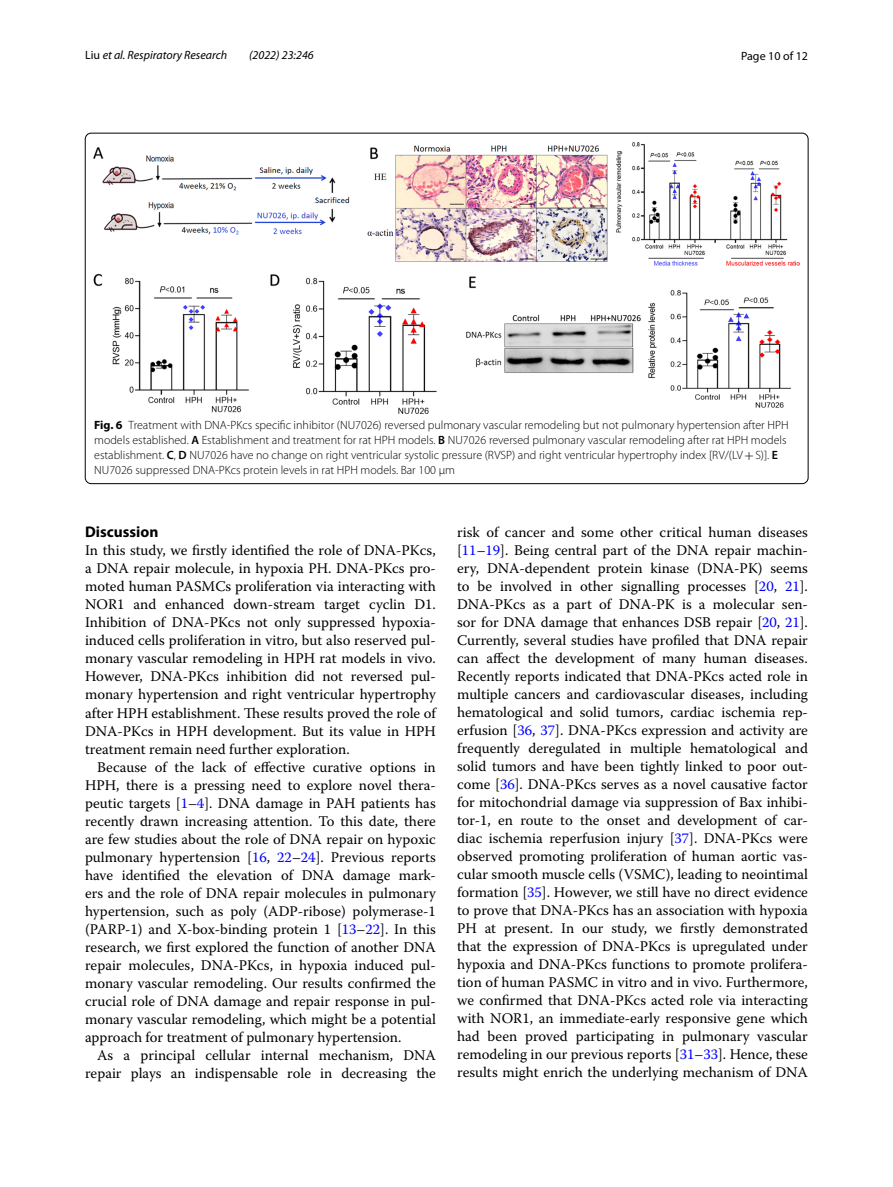
<style>
.page{position:relative;width:893px;height:1187px;background:#fff}
.page>*{position:absolute;margin:0;border:0;box-sizing:border-box;transform-origin:0 0}
.t1{font:700 15.45px "Myriad Pro";color:#000}
.t2{font:14.7px/18px "Warnock Pro";color:#000;text-align:justify}
.t3{font:300 12px/15px "Myriad Pro";color:#000}
.t4{font:italic 12px "Myriad Pro";color:#000}
.t5{font:12px "Myriad Pro";color:#000}
.s1{font-style:normal}
.s2{font-weight:700}
.s3{font-weight:600}
.s4{font-family:"MTSY";font-weight:400}
.s5{color:#00f}
</style>
<div class="page">
<img style="left:94px;top:142px;width:706px;height:271px">
<p class="t4" style="left:85px;top:48px;width:144px"><span class="s1">Liu</span> et al. Respiratory Research</p>
<p class="t4" style="left:249px;top:48px;width:66px">(2022) 23:246</p>
<p class="t5" style="left:741px;top:48px;width:68px">Page 10 of 12</p>
<p class="t3" style="left:94px;top:417px;width:696px"><span class="s2">Fig. 6</span> Treatment with DNA-PKcs specific inhibitor (NU7026) reversed pulmonary vascular remodeling but not pulmonary hypertension after HPH models established. <span class="s3">A</span> Establishment and treatment for rat HPH models. <span class="s3">B</span> NU7026 reversed pulmonary vascular remodeling after rat HPH models establishment. <span class="s3">C</span>, <span class="s3">D</span> NU7026 have no change on right ventricular systolic pressure (RVSP) and right ventricular hypertrophy index [RV/(LV<span class="s4">+</span>S)]. <span class="s3">E </span>NU7026 suppressed DNA-PKcs protein levels in rat HPH models. Bar 100 µm</p>
<p class="t1" style="left:85px;top:522px;width:75px">Discussion</p>
<p class="t2" style="left:85px;top:541px;width:352px">In this study, we firstly identified the role of DNA-PKcs, a DNA repair molecule, in hypoxia PH. DNA-PKcs pro&shy;moted human PASMCs proliferation via interacting with NOR1 and enhanced down-stream target cyclin D1.<br>Inhibition of DNA-PKcs not only suppressed hypoxia&shy;induced cells proliferation in vitro, but also reserved pul&shy;monary vascular remodeling in HPH rat models in vivo.<br>However, DNA-PKcs inhibition did not reversed pul&shy;monary hypertension and right ventricular hypertrophy after HPH establishment. These results proved the role of DNA-PKcs in HPH development. But its value in HPH treatment remain need further exploration.</p>
<p class="t2" style="left:85px;top:757px;width:352px;text-indent:12px">Because of the lack of effective curative options in HPH, there is a pressing need to explore novel thera&shy;peutic targets [<span class="s5">1</span>–<span class="s5">4</span>]. DNA damage in PAH patients has recently drawn increasing attention. To this date, there are few studies about the role of DNA repair on hypoxic pulmonary hypertension [<span class="s5">16</span>, <span class="s5">22</span>–<span class="s5">24</span>]. Previous reports have identified the elevation of DNA damage mark&shy;ers and the role of DNA repair molecules in pulmonary hypertension, such as poly (ADP-ribose) polymerase-1 (PARP-1) and X-box-binding protein 1 [<span class="s5">13</span>–<span class="s5">22</span>]. In this research, we first explored the function of another DNA repair molecules, DNA-PKcs, in hypoxia induced pul&shy;monary vascular remodeling. Our results confirmed the crucial role of DNA damage and repair response in pul&shy;monary vascular remodeling, which might be a potential approach for treatment of pulmonary hypertension.</p>
<p class="t2" style="left:85px;top:1045px;width:352px;text-align:right">As a principal cellular internal mechanism, DNA repair plays an indispensable role in decreasing the</p>
<p class="t2" style="left:457px;top:522px;width:352px">risk of cancer and some other critical human diseases [<span class="s5">11</span>–<span class="s5">19</span>]. Being central part of the DNA repair machin&shy;ery, DNA-dependent protein kinase (DNA-PK) seems to be involved in other signalling processes [<span class="s5">20</span>, <span class="s5">21</span>].<br>DNA-PKcs as a part of DNA-PK is a molecular sen&shy;sor for DNA damage that enhances DSB repair [<span class="s5">20</span>, <span class="s5">21</span>].<br>Currently, several studies have profiled that DNA repair can affect the development of many human diseases.<br>Recently reports indicated that DNA-PKcs acted role in multiple cancers and cardiovascular diseases, including hematological and solid tumors, cardiac ischemia rep&shy;erfusion [<span class="s5">36</span>, <span class="s5">37</span>]. DNA-PKcs expression and activity are frequently deregulated in multiple hematological and solid tumors and have been tightly linked to poor out&shy;come [<span class="s5">36</span>]. DNA-PKcs serves as a novel causative factor for mitochondrial damage via suppression of Bax inhibi&shy;tor-1, en route to the onset and development of car&shy;diac ischemia reperfusion injury [<span class="s5">37</span>]. DNA-PKcs were observed promoting proliferation of human aortic vas&shy;cular smooth muscle cells (VSMC), leading to neointimal formation [<span class="s5">35</span>]. However, we still have no direct evidence to prove that DNA-PKcs has an association with hypoxia PH at present. In our study, we firstly demonstrated that the expression of DNA-PKcs is upregulated under hypoxia and DNA-PKcs functions to promote prolifera&shy;tion of human PASMC in vitro and in vivo. Furthermore, we confirmed that DNA-PKcs acted role via interacting with NOR1, an immediate-early responsive gene which had been proved participating in pulmonary vascular remodeling in our previous reports [<span class="s5">31</span>–<span class="s5">33</span>]. Hence, these results might enrich the underlying mechanism of DNA</p>
</div>
